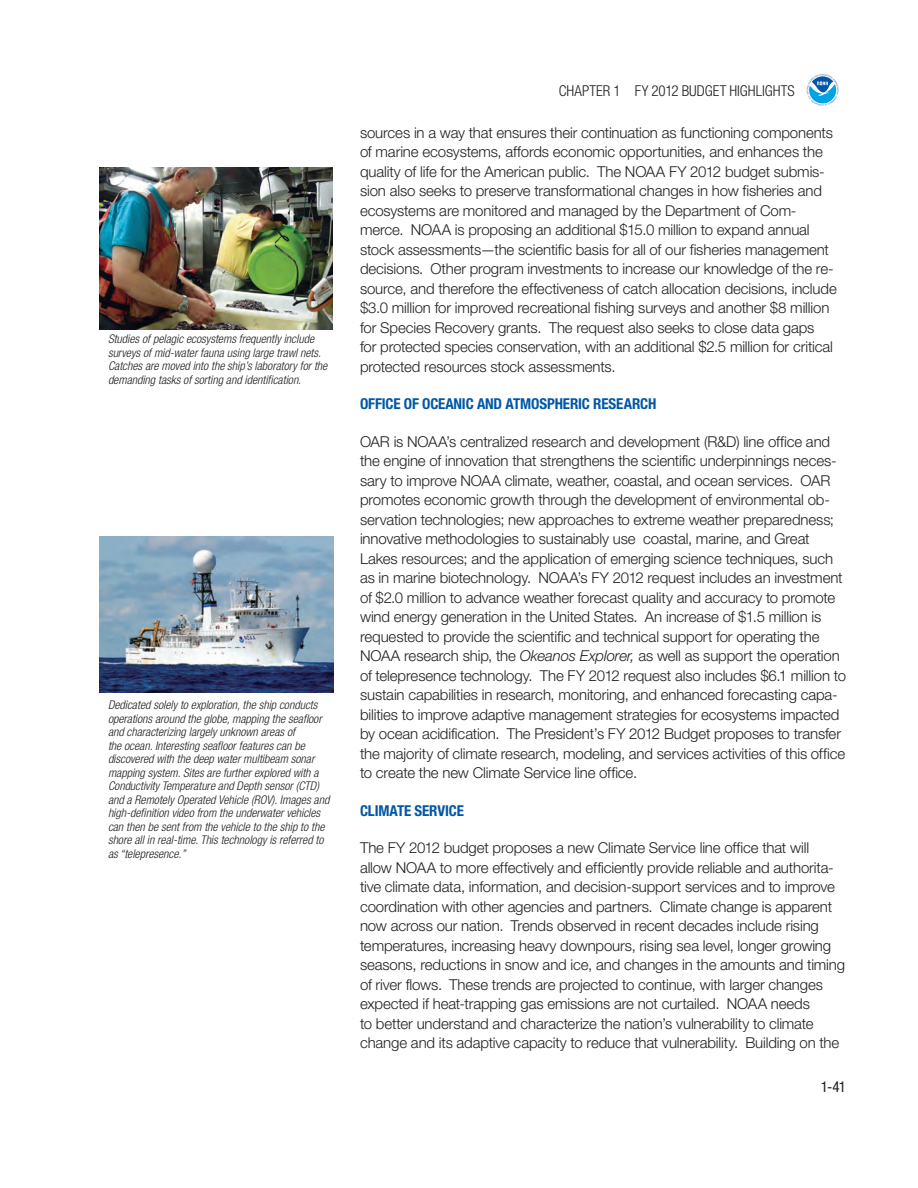
<style>
.page{position:relative;width:918px;height:1188px;background:#fff}
.page>*{position:absolute;margin:0;border:0;box-sizing:border-box;transform-origin:0 0}
.t1{font:300 15px/19.5px "Helvetica Neue";letter-spacing:-.01em;color:#231f20}
.t2{font:700 condensed 15px "Helvetica Neue";letter-spacing:-.01em;color:#0157a6}
.t3{font:300 condensed 15px "Helvetica Neue";color:#231f20}
.t4{font:condensed 15px "Helvetica Neue";color:#231f20}
.t5{font:italic 300 condensed 12px/13.5px "Helvetica Neue";color:#231f20}
.s1{font-style:italic}
</style>
<div class="page">
<svg style="left:807px;top:74px;width:32px;height:32px"></svg>
<img style="left:99px;top:167px;width:234px;height:162px">
<img style="left:99px;top:536px;width:234px;height:156px">
<p class="t5" style="left:108px;top:332px;width:221px">Studies of pelagic ecosystems frequently include surveys of mid-water fauna using large trawl nets.<br>Catches are moved into the ship’s laboratory for the demanding tasks of sorting and identification.</p>
<p class="t5" style="left:108px;top:698px;width:223px">Dedicated solely to exploration, the ship conducts operations around the globe, mapping the seafloor and characterizing largely unknown areas of<br>the ocean. Interesting seafloor features can be discovered with the deep water multibeam sonar mapping system. Sites are further explored with a Conductivity Temperature and Depth sensor (CTD) and a Remotely Operated Vehicle (ROV). Images and high-definition video from the underwater vehicles can then be sent from the vehicle to the ship to the shore all in real-time. This technology is referred to as “telepresence.”</p>
<p class="t3" style="left:559px;top:82px;width:72px">CHAPTER 1 FY</p>
<p class="t3" style="left:651px;top:82px;width:54px">2012 BUDGET</p>
<p class="t3" style="left:729px;top:82px;width:3px">HIGHLIGHTS</p>
<p class="t1" style="left:360px;top:122px;width:478px">sources in a way that ensures their continuation as functioning components of marine ecosystems, affords economic opportunities, and enhances the quality of life for the American public. The NOAA FY 2012 budget submis&shy;sion also seeks to preserve transformational changes in how fisheries and ecosystems are monitored and managed by the Department of Com&shy;merce. NOAA is proposing an additional $15.0 million to expand annual stock assessments—the scientific basis for all of our fisheries management decisions. Other program investments to increase our knowledge of the re&shy;source, and therefore the effectiveness of catch allocation decisions, include $3.0 million for improved recreational fishing surveys and another $8 million for Species Recovery grants. The request also seeks to close data gaps<br>for protected species conservation, with an additional $2.5 million for critical protected resources stock assessments.</p>
<p class="t2" style="left:360px;top:395px;width:16px">OFFICE</p>
<p class="t2" style="left:404px;top:395px;width:125px">OF OCEANIC AND ATMOSPHERIC</p>
<p class="t2" style="left:593px;top:395px;width:17px">RESEARCH</p>
<p class="t1" style="left:360px;top:431px;width:488px">OAR is NOAA’s centralized research and development (R&amp;D) line office and the engine of innovation that strengthens the scientific underpinnings neces&shy;sary to improve NOAA climate, weather, coastal, and ocean services. OAR promotes economic growth through the development of environmental ob&shy;servation technologies; new approaches to extreme weather preparedness; innovative methodologies to sustainably use coastal, marine, and Great Lakes resources; and the application of emerging science techniques, such as in marine biotechnology. NOAA’s FY 2012 request includes an investment of $2.0 million to advance weather forecast quality and accuracy to promote wind energy generation in the United States. An increase of $1.5 million is requested to provide the scientific and technical support for operating the NOAA research ship, the <span class="s1">Okeanos Explorer,</span> as well as support the operation of telepresence technology. The FY 2012 request also includes $6.1 million to sustain capabilities in research, monitoring, and enhanced forecasting capa&shy;bilities to improve adaptive management strategies for ecosystems impacted by ocean acidification. The President’s FY 2012 Budget proposes to transfer the majority of climate research, modeling, and services activities of this office to create the new Climate Service line office.</p>
<p class="t2" style="left:360px;top:801px;width:71px">CLIMATE SERVICE</p>
<p class="t1" style="left:360px;top:838px;width:487px">The FY 2012 budget proposes a new Climate Service line office that will<br>allow NOAA to more effectively and efficiently provide reliable and authorita&shy;tive climate data, information, and decision-support services and to improve coordination with other agencies and partners. Climate change is apparent now across our nation. Trends observed in recent decades include rising temperatures, increasing heavy downpours, rising sea level, longer growing seasons, reductions in snow and ice, and changes in the amounts and timing of river flows. These trends are projected to continue, with larger changes expected if heat-trapping gas emissions are not curtailed. NOAA needs<br>to better understand and characterize the nation’s vulnerability to climate change and its adaptive capacity to reduce that vulnerability. Building on the</p>
<p class="t4" style="left:821px;top:1078px;width:27px">1-41</p>
</div>
